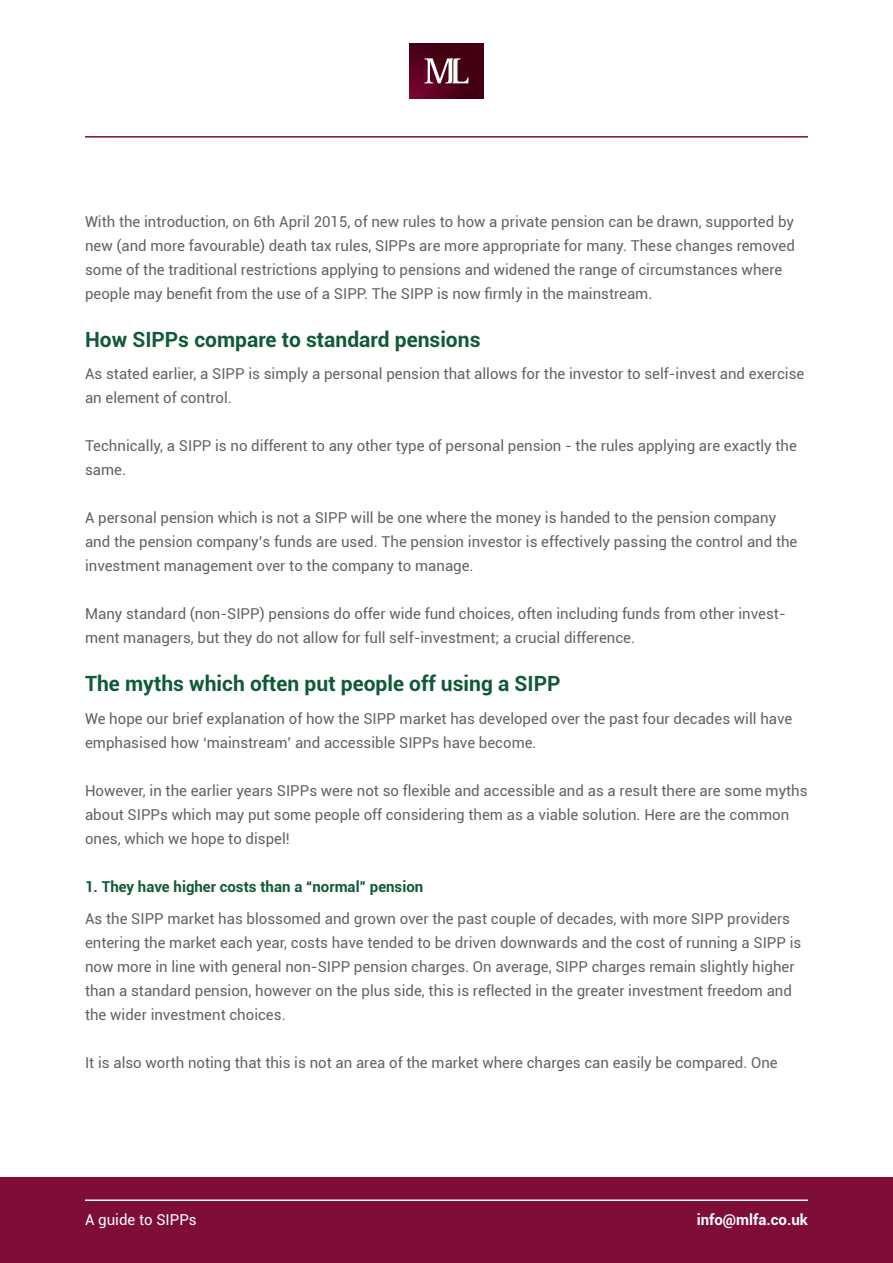
<style>
.page{position:relative;width:893px;height:1263px;background:#fff}
.page>*{position:absolute;margin:0;border:0;box-sizing:border-box;transform-origin:0 0}
.t1{font:700 21px "Roboto";color:#105a38}
.t2{font:15px/24px "Roboto";color:#636366}
.t3{font:700 15px "Roboto";color:#105a38}
.t4{font:700 15px "Roboto";color:#fff}
.t5{font:15px "Roboto";color:#fff}
</style>
<div class="page">
<div style="left:0;top:1177px;width:893px;height:86px;background:#7e0e37"></div>
<hr style="left:85px;top:1199px;width:723px;height:2px;background:#fff">
<hr style="left:85px;top:136px;width:723px;height:2px;background:#7e0e37">
<svg style="left:410px;top:44px;width:73px;height:54px"></svg>
<svg style="left:424px;top:58px;width:45px;height:25px"></svg>
<p class="t2" style="left:85px;top:209px;width:711px">With the introduction, on 6th April 2015, of new rules to how a private pension can be drawn, supported by new (and more favourable) death tax rules, SIPPs are more appropriate for many. These changes removed some of the traditional restrictions applying to pensions and widened the range of circumstances where people may benefit from the use of a SIPP. The SIPP is now firmly in the mainstream.</p>
<h1 class="t1" style="left:85px;top:324px;width:397px">How SIPPs compare to standard pensions</h1>
<p class="t2" style="left:85px;top:361px;width:721px">As stated earlier, a SIPP is simply a personal pension that allows for the investor to self-invest and exercise an element of control.</p>
<p class="t2" style="left:85px;top:433px;width:713px">Technically, a SIPP is no different to any other type of personal pension - the rules applying are exactly the same.</p>
<p class="t2" style="left:85px;top:505px;width:714px">A personal pension which is not a SIPP will be one where the money is handed to the pension company and the pension company’s funds are used. The pension investor is effectively passing the control and the investment management over to the company to manage.</p>
<p class="t2" style="left:85px;top:601px;width:702px">Many standard (non-SIPP) pensions do offer wide fund choices, often including funds from other invest&shy;ment managers, but they do not allow for full self-investment; a crucial difference.</p>
<h1 class="t1" style="left:85px;top:669px;width:477px">The myths which often put people off using a SIPP</h1>
<p class="t2" style="left:85px;top:706px;width:709px">We hope our brief explanation of how the SIPP market has developed over the past four decades will have emphasised how ‘mainstream’ and accessible SIPPs have become.</p>
<p class="t2" style="left:85px;top:778px;width:724px">However, in the earlier years SIPPs were not so flexible and accessible and as a result there are some myths about SIPPs which may put some people off considering them as a viable solution. Here are the common ones, which we hope to dispel!</p>
<p class="t3" style="left:85px;top:876px;width:340px">1. They have higher costs than a “normal” pension</p>
<p class="t2" style="left:85px;top:906px;width:718px">As the SIPP market has blossomed and grown over the past couple of decades, with more SIPP providers entering the market each year, costs have tended to be driven downwards and the cost of running a SIPP is now more in line with general non-SIPP pension charges. On average, SIPP charges remain slightly higher than a standard pension, however on the plus side, this is reflected in the greater investment freedom and the wider investment choices.</p>
<p class="t2" style="left:85px;top:1050px;width:694px">It is also worth noting that this is not an area of the market where charges can easily be compared. One</p>
<p class="t5" style="left:85px;top:1209px;width:113px">A guide to SIPPs</p>
<p class="t4" style="left:697px;top:1209px;width:113px">info@mlfa.co.uk</p>
</div>
